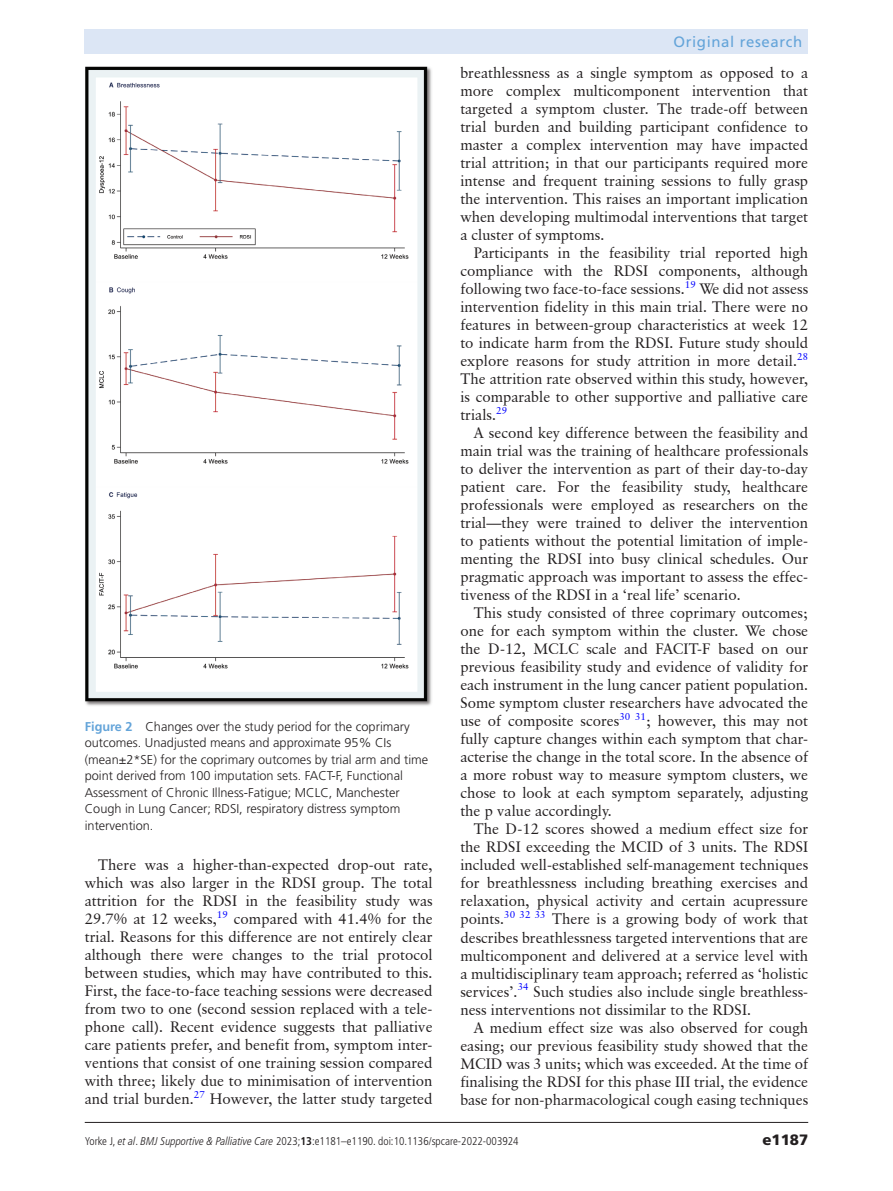
<style>
.page{position:relative;width:893px;height:1191px;background:#fff}
.page>*{position:absolute;margin:0;border:0;box-sizing:border-box;transform-origin:0 0}
.t1{font:15px/18px "Classical Garamond BT";color:#231f20;text-align:justify}
.t2{font:15px "Frutiger LT Std";letter-spacing:.04em;color:#64a4d9}
.t3{font:900 15px "Frutiger LT Std";color:#231f20}
.t4{font:300 12.75px/16.5px "Frutiger LT Std";color:#231f20}
.t5{font:300 condensed 11.25px "Frutiger LT Pro";color:#231f20}
.t6{font:9.9px "Classical Garamond BT";color:#00f}
.s1{font-weight:700;color:#64a4d9}
.s2{font-style:italic}
.s3{font-weight:700}
</style>
<div class="page">
<hr style="left:85px;top:1122px;width:723px;height:1px;background:#231f20">
<div style="left:85px;top:30px;width:723px;height:24px;background:#dce6f5"></div>
<img style="left:85px;top:67px;width:347px;height:639px">
<p class="t4" style="left:85px;top:718px;width:345px"><span class="s1">Figure 2</span> Changes over the study period for the coprimary outcomes. Unadjusted means and approximate 95% CIs (mean±2*SE) for the coprimary outcomes by trial arm and time point derived from 100 imputation sets. FACT-F, Functional Assessment of Chronic Illness-Fatigue; MCLC, Manchester Cough in Lung Cancer; RDSI, respiratory distress symptom intervention.</p>
<p class="t1" style="left:85px;top:855px;width:349px;text-indent:14px">There was a higher-than-expected drop-out rate, which was also larger in the RDSI group. The total attrition for the RDSI in the feasibility study was 29.7% at 12 weeks,<sup>19</sup> compared with 41.4% for the trial. Reasons for this difference are not entirely clear although there were changes to the trial protocol between studies, which may have contributed to this.<br>First, the face-to-face teaching sessions were decreased from two to one (second session replaced with a tele&shy;phone call). Recent evidence suggests that palliative care patients prefer, and benefit from, symptom inter&shy;ventions that consist of one training session compared with three; likely due to minimisation of intervention and trial burden.<sup>27</sup> However, the latter study targeted</p>
<p class="t2" style="left:673px;top:33px;width:130px">Original research</p>
<p class="t1" style="left:460px;top:64px;width:349px">breathlessness as a single symptom as opposed to a more complex multicomponent intervention that targeted a symptom cluster. The trade-off between trial burden and building participant confidence to master a complex intervention may have impacted trial attrition; in that our participants required more intense and frequent training sessions to fully grasp the intervention. This raises an important implication when developing multimodal interventions that target a cluster of symptoms.</p>
<p class="t1" style="left:460px;top:244px;width:349px;text-indent:14px">Participants in the feasibility trial reported high compliance with the RDSI components, although following two face-to-face sessions.<sup>19</sup> We did not assess intervention fidelity in this main trial. There were no features in between-group characteristics at week 12 to indicate harm from the RDSI. Future study should explore reasons for study attrition in more detail.</p>
<p class="t6" style="left:797px;top:350px;width:13px">28</p>
<p class="t1" style="left:460px;top:370px;width:349px">The attrition rate observed within this study, however, is comparable to other supportive and palliative care trials.</p>
<p class="t6" style="left:496px;top:404px;width:13px">29</p>
<p class="t1" style="left:460px;top:424px;width:349px;text-indent:14px">A second key difference between the feasibility and main trial was the training of healthcare professionals to deliver the intervention as part of their day-to-day patient care. For the feasibility study, healthcare professionals were employed as researchers on the trial—they were trained to deliver the intervention to patients without the potential limitation of imple&shy;menting the RDSI into busy clinical schedules. Our pragmatic approach was important to assess the effec&shy;tiveness of the RDSI in a ‘real life’ scenario.</p>
<p class="t1" style="left:460px;top:604px;width:349px;text-indent:14px">This study consisted of three coprimary outcomes; one for each symptom within the cluster. We chose the D-12, MCLC scale and FACIT-F based on our previous feasibility study and evidence of validity for each instrument in the lung cancer patient population.<br>Some symptom cluster researchers have advocated the use of composite scores</p>
<p class="t6" style="left:619px;top:710px;width:28px">30 31</p>
<p class="t1" style="left:460px;top:712px;width:349px;text-indent:186px">; however, this may not fully capture changes within each symptom that char&shy;acterise the change in the total score. In the absence of a more robust way to measure symptom clusters, we chose to look at each symptom separately, adjusting the p value accordingly.</p>
<p class="t1" style="left:460px;top:820px;width:349px;text-indent:14px">The D-12 scores showed a medium effect size for the RDSI exceeding the MCID of 3 units. The RDSI included well-established self-management techniques for breathlessness including breathing exercises and relaxation, physical activity and certain acupressure points.</p>
<p class="t6" style="left:504px;top:908px;width:43px">30 32 33</p>
<p class="t1" style="left:460px;top:910px;width:349px;text-indent:92px">There is a growing body of work that describes breathlessness targeted interventions that are multicomponent and delivered at a service level with a multidisciplinary team approach; referred as ‘holistic services’.</p>
<p class="t6" style="left:518px;top:980px;width:13px">34</p>
<p class="t1" style="left:460px;top:982px;width:349px;text-indent:73px">Such studies also include single breathless&shy;ness interventions not dissimilar to the RDSI.</p>
<p class="t1" style="left:460px;top:1018px;width:349px;text-indent:14px">A medium effect size was also observed for cough easing; our previous feasibility study showed that the MCID was 3 units; which was exceeded. At the time of finalising the RDSI for this phase III trial, the evidence base for non-pharmacological cough easing techniques</p>
<p class="t5" style="left:85px;top:1134px;width:435px">Yorke J, <span class="s2">et al</span>. <span class="s2">BMJ Supportive &amp; Palliative Care</span> 2023;<span class="s3">13</span>:e1181–e1190. doi:10.1136/spcare-2022-003924</p>
<p class="t3" style="left:762px;top:1131px;width:47px">e1187</p>
</div>
